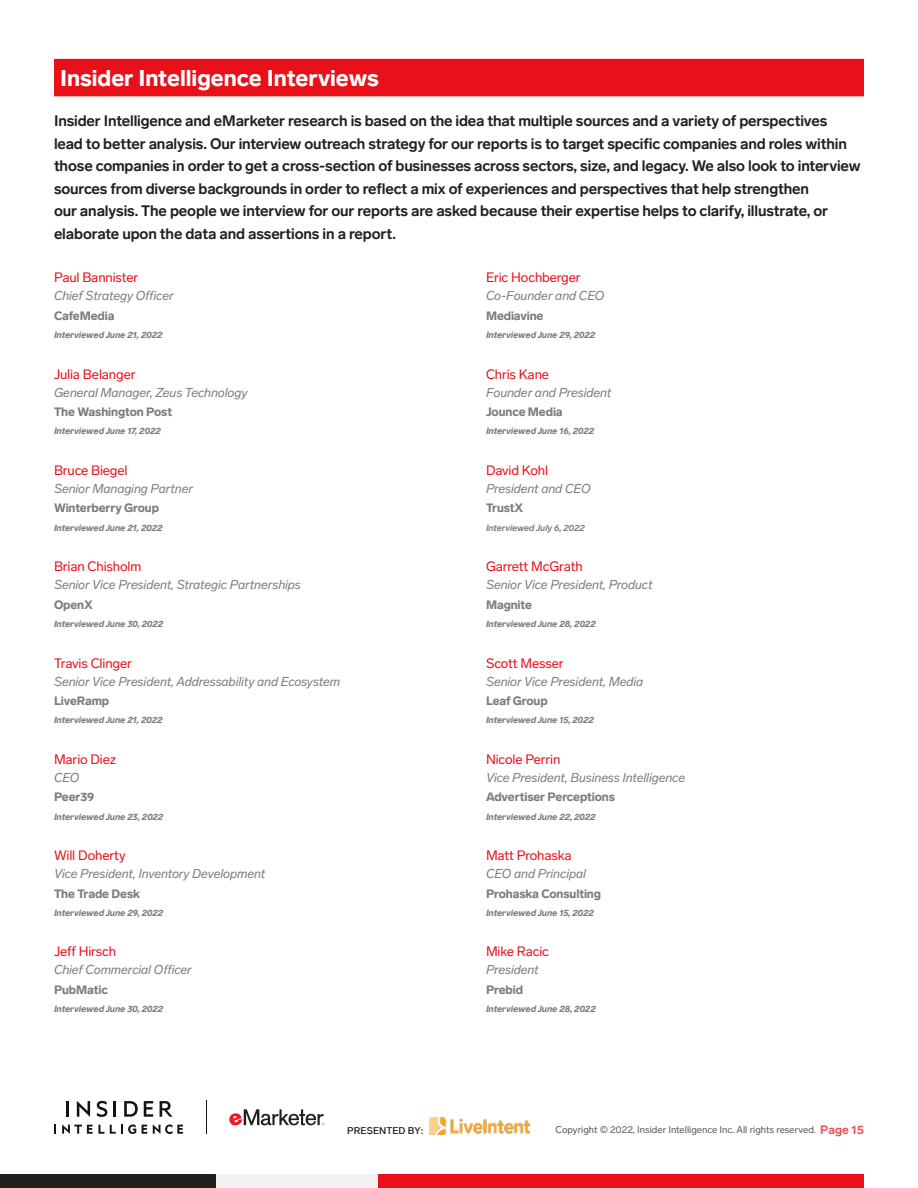
<style>
.page{position:relative;width:918px;height:1188px;background:#fff}
.page>*{position:absolute;margin:0;border:0;box-sizing:border-box;transform-origin:0 0}
.t1{font:900 22.5px "Lab Grotesque";color:#fff}
.t2{font:700 15px/22.5px "Lab Grotesque";letter-spacing:-.01em;color:#241f1f}
.t3{font:13.5px "Lab Grotesque";letter-spacing:-.01em;color:#e91019}
.t4{font:italic 12.75px "Lab Grotesque";letter-spacing:-.01em;color:#7d7c7e}
.t5{font:900 12px "Lab Grotesque";letter-spacing:-.01em;color:#7d7c7e}
.t6{font:9.75px "Lab Grotesque";color:#5a5758}
.t7{font:500 9.75px "Lab Grotesque";letter-spacing:.01em;color:#241f1f}
.t8{font:italic 900 9px "Lab Grotesque";letter-spacing:-.01em;color:#7d7c7e}
.t9{font:italic 700 9px "Lab Grotesque";letter-spacing:-.01em;color:#7d7c7e}
.s1{font-weight:700;font-size:12px;color:#ee4c53}
</style>
<div class="page">
<div style="left:378px;top:1174px;width:486px;height:14px;background:#e91019"></div>
<div style="left:0;top:1174px;width:216px;height:14px;background:#241f1f"></div>
<div style="left:216px;top:1174px;width:162px;height:14px;background:#f2f0f1"></div>
<svg style="left:153px;top:1124px;width:30px;height:10px"></svg>
<svg style="left:142px;top:1125px;width:5px;height:9px"></svg>
<svg style="left:110px;top:1124px;width:26px;height:10px"></svg>
<svg style="left:62px;top:1124px;width:42px;height:10px"></svg>
<svg style="left:54px;top:1125px;width:2px;height:9px"></svg>
<hr style="left:66px;top:1101px;width:3px;height:16px;background:#121212">
<svg style="left:77px;top:1101px;width:13px;height:16px"></svg>
<svg style="left:97px;top:1101px;width:10px;height:16px"></svg>
<hr style="left:113px;top:1101px;width:3px;height:16px;background:#121212">
<svg style="left:124px;top:1101px;width:14px;height:16px"></svg>
<svg style="left:144px;top:1101px;width:9px;height:16px"></svg>
<svg style="left:160px;top:1101px;width:13px;height:16px"></svg>
<svg style="left:229px;top:1109px;width:96px;height:17px"></svg>
<hr style="left:206px;top:1101px;width:1px;height:33px;background:#121212">
<img style="left:430px;top:1117px;width:100px;height:17px">
<div style="left:54px;top:59px;width:810px;height:37px;background:#e91019"></div>
<h1 class="t1" style="left:60px;top:65px;width:321px">Insider Intelligence Interviews</h1>
<p class="t2" style="left:54px;top:110px;width:808px">Insider Intelligence and eMarketer research is based on the idea that multiple sources and a variety of perspectives<br>lead to better analysis. Our interview outreach strategy for our reports is to target specific companies and roles within those companies in order to get a cross-section of businesses across sectors, size, and legacy. We also look to interview sources from diverse backgrounds in order to reflect a mix of experiences and perspectives that help strengthen<br>our analysis. The people we interview for our reports are asked because their expertise helps to clarify, illustrate, or elaborate upon the data and assertions in a report.</p>
<p class="t3" style="left:54px;top:270px;width:86px">Paul Bannister</p>
<p class="t4" style="left:54px;top:288px;width:121px">Chief Strategy Officer</p>
<p class="t5" style="left:54px;top:309px;width:62px">CafeMedia</p>
<p class="t8" style="left:54px;top:330px;width:110px">Interviewed June 21, 2022</p>
<p class="t3" style="left:54px;top:366px;width:83px">Julia Belanger</p>
<p class="t4" style="left:54px;top:385px;width:195px">General Manager, Zeus Technology</p>
<p class="t5" style="left:54px;top:405px;width:120px">The Washington Post</p>
<p class="t8" style="left:54px;top:426px;width:108px">Interviewed June 17, 2022</p>
<p class="t3" style="left:54px;top:462px;width:75px">Bruce Biegel</p>
<p class="t4" style="left:54px;top:481px;width:141px">Senior Managing Partner</p>
<p class="t5" style="left:54px;top:501px;width:107px">Winterberry Group</p>
<p class="t8" style="left:54px;top:522px;width:110px">Interviewed June 21, 2022</p>
<p class="t3" style="left:54px;top:559px;width:89px">Brian Chisholm</p>
<p class="t4" style="left:54px;top:577px;width:248px">Senior Vice President, Strategic Partnerships</p>
<p class="t5" style="left:54px;top:597px;width:40px">OpenX</p>
<p class="t8" style="left:54px;top:619px;width:111px">Interviewed June 30, 2022</p>
<p class="t3" style="left:54px;top:655px;width:80px">Travis Clinger</p>
<p class="t4" style="left:54px;top:674px;width:288px">Senior Vice President, Addressability and Ecosystem</p>
<p class="t5" style="left:54px;top:694px;width:57px">LiveRamp</p>
<p class="t8" style="left:54px;top:715px;width:110px">Interviewed June 21, 2022</p>
<p class="t3" style="left:54px;top:751px;width:64px">Mario Diez</p>
<p class="t4" style="left:54px;top:770px;width:27px">CEO</p>
<p class="t5" style="left:54px;top:790px;width:42px">Peer39</p>
<p class="t8" style="left:54px;top:811px;width:111px">Interviewed June 23, 2022</p>
<p class="t3" style="left:54px;top:848px;width:73px">Will Doherty</p>
<p class="t4" style="left:54px;top:866px;width:213px">Vice President, Inventory Development</p>
<p class="t5" style="left:54px;top:886px;width:88px">The Trade Desk</p>
<p class="t8" style="left:54px;top:907px;width:111px">Interviewed June 29, 2022</p>
<p class="t3" style="left:54px;top:944px;width:64px">Jeff Hirsch</p>
<p class="t4" style="left:54px;top:963px;width:139px">Chief Commercial Officer</p>
<p class="t5" style="left:54px;top:983px;width:55px">PubMatic</p>
<p class="t8" style="left:54px;top:1004px;width:111px">Interviewed June 30, 2022</p>
<p class="t3" style="left:486px;top:270px;width:96px">Eric Hochberger</p>
<p class="t4" style="left:486px;top:288px;width:120px">Co-Founder and CEO</p>
<p class="t5" style="left:486px;top:309px;width:59px">Mediavine</p>
<p class="t8" style="left:486px;top:330px;width:111px">Interviewed June 29, 2022</p>
<p class="t3" style="left:486px;top:366px;width:65px">Chris Kane</p>
<p class="t4" style="left:486px;top:385px;width:127px">Founder and President</p>
<p class="t5" style="left:486px;top:405px;width:78px">Jounce Media</p>
<p class="t8" style="left:486px;top:426px;width:110px">Interviewed June 16, 2022</p>
<p class="t3" style="left:486px;top:462px;width:64px">David Kohl</p>
<p class="t4" style="left:486px;top:481px;width:106px">President and CEO</p>
<p class="t5" style="left:486px;top:501px;width:39px">TrustX</p>
<p class="t9" style="left:486px;top:522px;width:100px">Interviewed July 6, 2022</p>
<p class="t3" style="left:486px;top:559px;width:98px">Garrett McGrath</p>
<p class="t4" style="left:486px;top:577px;width:168px">Senior Vice President, Product</p>
<p class="t5" style="left:486px;top:597px;width:47px">Magnite</p>
<p class="t8" style="left:486px;top:619px;width:111px">Interviewed June 28, 2022</p>
<p class="t3" style="left:486px;top:655px;width:79px">Scott Messer</p>
<p class="t4" style="left:486px;top:674px;width:159px">Senior Vice President, Media</p>
<p class="t5" style="left:486px;top:694px;width:63px">Leaf Group</p>
<p class="t8" style="left:486px;top:715px;width:110px">Interviewed June 15, 2022</p>
<p class="t3" style="left:486px;top:751px;width:76px">Nicole Perrin</p>
<p class="t4" style="left:486px;top:770px;width:201px">Vice President, Business Intelligence</p>
<p class="t5" style="left:486px;top:790px;width:131px">Advertiser Perceptions</p>
<p class="t8" style="left:486px;top:811px;width:111px">Interviewed June 22, 2022</p>
<p class="t3" style="left:486px;top:848px;width:87px">Matt Prohaska</p>
<p class="t4" style="left:486px;top:866px;width:102px">CEO and Principal</p>
<p class="t5" style="left:486px;top:886px;width:117px">Prohaska Consulting</p>
<p class="t8" style="left:486px;top:907px;width:110px">Interviewed June 15, 2022</p>
<p class="t3" style="left:486px;top:944px;width:64px">Mike Racic</p>
<p class="t4" style="left:486px;top:963px;width:54px">President</p>
<p class="t5" style="left:486px;top:983px;width:39px">Prebid</p>
<p class="t8" style="left:486px;top:1004px;width:111px">Interviewed June 28, 2022</p>
<p class="t7" style="left:347px;top:1125px;width:78px">PRESENTED BY:</p>
<p class="t6" style="left:555px;top:1124px;width:310px">Copyright © 2022, Insider Intelligence Inc. All rights reserved. <span class="s1">Page 15</span></p>
</div>
